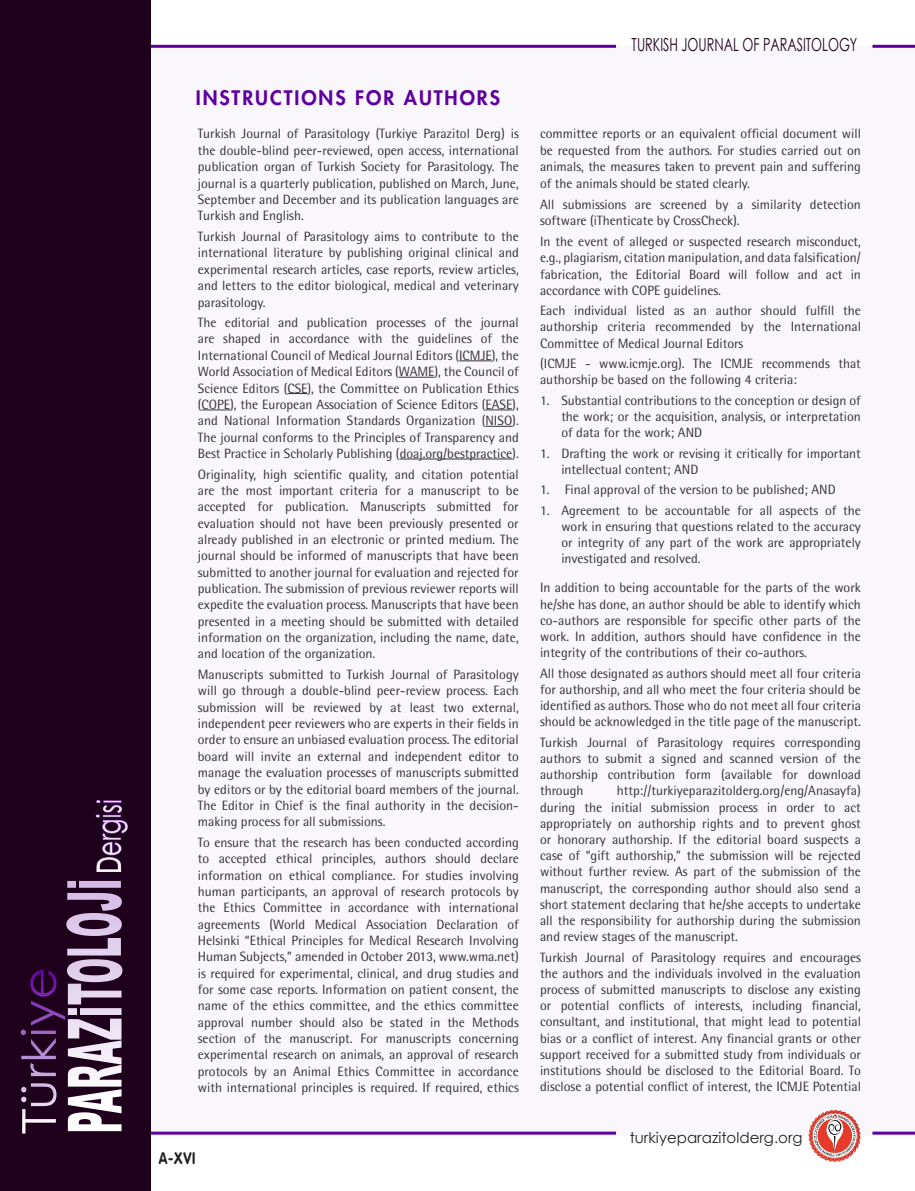
<style>
.page{position:relative;width:915px;height:1191px;background:#fff}
.page>*{position:absolute;margin:0;border:0;box-sizing:border-box;transform-origin:0 0}
.t1{font:900 74.85px "Arial";letter-spacing:.01em;color:#fff;scale:.41 1}
.t2{font:32.85px "Century Gothic";letter-spacing:.02em;color:#fff;scale:.69 1}
.t3{font:800 19.5px "Futura Std";letter-spacing:.1em;color:#5e009e}
.t4{font:18px "Century Gothic";color:#1e001c;scale:.7 1}
.t5{font:16.5px "VAG Rounded Bold Tr";color:#231f20;scale:.83 1}
.t6{font:15px "Century Gothic";color:#231f20}
.t7{font:13.5px/16.4px "Rotis Semi Sans Std";color:#323232;text-align:justify}
</style>
<div class="page">
<hr style="left:872px;top:45px;width:42px;height:3px;background:#5e009e">
<hr style="left:134px;top:45px;width:481px;height:3px;background:#5e009e">
<div style="left:151px;top:47px;width:763px;height:1088px;background:#faf7fc"></div>
<hr style="left:872px;top:1131px;width:42px;height:3px;background:#5e009e">
<hr style="left:134px;top:1131px;width:481px;height:3px;background:#5e009e">
<div style="left:0;top:0;width:150px;height:1191px;background:#1e001c"></div>
<svg style="left:21px;top:969px;width:44px;height:164px"></svg>
<svg style="left:95px;top:799px;width:33px;height:73px"></svg>
<svg style="left:808px;top:1109px;width:52px;height:53px"></svg>
<hr style="left:459px;top:360px;width:32px;height:1px;background:#323232">
<hr style="left:399px;top:377px;width:35px;height:1px;background:#323232">
<svg style="left:287px;top:393px;width:20px;height:1px"></svg>
<svg style="left:201px;top:409px;width:29px;height:1px"></svg>
<svg style="left:485px;top:409px;width:27px;height:1px"></svg>
<svg style="left:485px;top:426px;width:27px;height:1px"></svg>
<hr style="left:399px;top:458px;width:113px;height:1px;background:#323232">
<h2 class="t2" style="left:86px;top:873px;width:109px;rotate:-90deg">Dergisi</h2>
<h1 class="t1" style="left:40px;top:1133px;width:624px;rotate:-90deg">PARAZITOLOJI</h1>
<h3 class="t3" style="left:196px;top:85px;width:305px">INSTRUCTIONS FOR AUTHORS</h3>
<p class="t7" style="left:198px;top:126px;width:322px">Turkish Journal of Parasitology (Turkiye Parazitol Derg) is the double-blind peer-reviewed, open access, international publication organ of Turkish Society for Parasitology. The journal is a quarterly publication, published on March, June, September and December and its publication languages are Turkish and English.</p>
<p class="t7" style="left:198px;top:228px;width:322px">Turkish Journal of Parasitology aims to contribute to the international literature by publishing original clinical and experimental research articles, case reports, review articles, and letters to the editor biological, medical and veterinary parasitology.</p>
<p class="t7" style="left:198px;top:314px;width:322px">The editorial and publication processes of the journal are shaped in accordance with the guidelines of the International Council of Medical Journal Editors (ICMJE), the World Association of Medical Editors (WAME), the Council of Science Editors (CSE), the Committee on Publication Ethics (COPE), the European Association of Science Editors (EASE), and National Information Standards Organization (NISO).<br>The journal conforms to the Principles of Transparency and Best Practice in Scholarly Publishing (doaj.org/bestpractice).</p>
<p class="t7" style="left:198px;top:466px;width:322px">Originality, high scientific quality, and citation potential are the most important criteria for a manuscript to be accepted for publication. Manuscripts submitted for evaluation should not have been previously presented or already published in an electronic or printed medium. The journal should be informed of manuscripts that have been submitted to another journal for evaluation and rejected for publication. The submission of previous reviewer reports will expedite the evaluation process. Manuscripts that have been presented in a meeting should be submitted with detailed information on the organization, including the name, date, and location of the organization.</p>
<p class="t7" style="left:198px;top:666px;width:322px">Manuscripts submitted to Turkish Journal of Parasitology will go through a double-blind peer-review process. Each submission will be reviewed by at least two external, independent peer reviewers who are experts in their fields in order to ensure an unbiased evaluation process. The editorial board will invite an external and independent editor to manage the evaluation processes of manuscripts submitted by editors or by the editorial board members of the journal.<br>The Editor in Chief is the final authority in the decision&shy;making process for all submissions.</p>
<p class="t7" style="left:198px;top:834px;width:322px">To ensure that the research has been conducted according to accepted ethical principles, authors should declare information on ethical compliance. For studies involving human participants, an approval of research protocols by the Ethics Committee in accordance with international agreements (World Medical Association Declaration of Helsinki “Ethical Principles for Medical Research Involving Human Subjects,” amended in October 2013, www.wma.net) is required for experimental, clinical, and drug studies and for some case reports. Information on patient consent, the name of the ethics committee, and the ethics committee approval number should also be stated in the Methods section of the manuscript. For manuscripts concerning experimental research on animals, an approval of research protocols by an Animal Ethics Committee in accordance with international principles is required. If required, ethics</p>
<p class="t5" style="left:159px;top:1148px;width:45px">A-XVI</p>
<h3 class="t4" style="left:631px;top:32px;width:324px">TURKISH JOURNAL OF PARASITOLOGY</h3>
<p class="t7" style="left:540px;top:125px;width:322px">committee reports or an equivalent official document will be requested from the authors. For studies carried out on animals, the measures taken to prevent pain and suffering of the animals should be stated clearly.</p>
<p class="t7" style="left:540px;top:196px;width:322px">All submissions are screened by a similarity detection software (iThenticate by CrossCheck).</p>
<p class="t7" style="left:540px;top:233px;width:322px">In the event of alleged or suspected research misconduct, e.g., plagiarism, citation manipulation, and data falsification/ fabrication, the Editorial Board will follow and act in accordance with COPE guidelines.</p>
<p class="t7" style="left:540px;top:302px;width:322px">Each individual listed as an author should fulfill the authorship criteria recommended by the International Committee of Medical Journal Editors</p>
<p class="t7" style="left:540px;top:355px;width:322px">(ICMJE - www.icmje.org). The ICMJE recommends that authorship be based on the following 4 criteria:</p>
<p class="t7" style="left:561px;top:392px;width:301px;text-indent:-21px">1. Substantial contributions to the conception or design of the work; or the acquisition, analysis, or interpretation of data for the work; AND</p>
<p class="t7" style="left:561px;top:445px;width:301px;text-indent:-21px">1. Drafting the work or revising it critically for important intellectual content; AND</p>
<p class="t7" style="left:540px;top:481px;width:297px">1. Final approval of the version to be published; AND</p>
<p class="t7" style="left:561px;top:502px;width:301px;text-indent:-21px">1. Agreement to be accountable for all aspects of the work in ensuring that questions related to the accuracy or integrity of any part of the work are appropriately investigated and resolved.</p>
<p class="t7" style="left:540px;top:579px;width:322px">In addition to being accountable for the parts of the work he/she has done, an author should be able to identify which co-authors are responsible for specific other parts of the work. In addition, authors should have confidence in the integrity of the contributions of their co-authors.</p>
<p class="t7" style="left:540px;top:665px;width:322px">All those designated as authors should meet all four criteria for authorship, and all who meet the four criteria should be identified as authors. Those who do not meet all four criteria should be acknowledged in the title page of the manuscript.</p>
<p class="t7" style="left:540px;top:734px;width:322px">Turkish Journal of Parasitology requires corresponding authors to submit a signed and scanned version of the authorship contribution form (available for download through</p>
<p class="t7" style="left:540px;top:782px;width:322px;text-indent:77px">http://turkiyeparazitolderg.org/eng/Anasayfa) during the initial submission process in order to act appropriately on authorship rights and to prevent ghost or honorary authorship. If the editorial board suspects a case of “gift authorship,” the submission will be rejected without further review. As part of the submission of the manuscript, the corresponding author should also send a short statement declaring that he/she accepts to undertake all the responsibility for authorship during the submission and review stages of the manuscript.</p>
<p class="t7" style="left:540px;top:949px;width:322px">Turkish Journal of Parasitology requires and encourages the authors and the individuals involved in the evaluation process of submitted manuscripts to disclose any existing or potential conflicts of interests, including financial, consultant, and institutional, that might lead to potential bias or a conflict of interest. Any financial grants or other support received for a submitted study from individuals or institutions should be disclosed to the Editorial Board. To disclose a potential conflict of interest, the ICMJE Potential</p>
<p class="t6" style="left:629px;top:1126px;width:174px">turkiyeparazitolderg.org</p>
</div>
